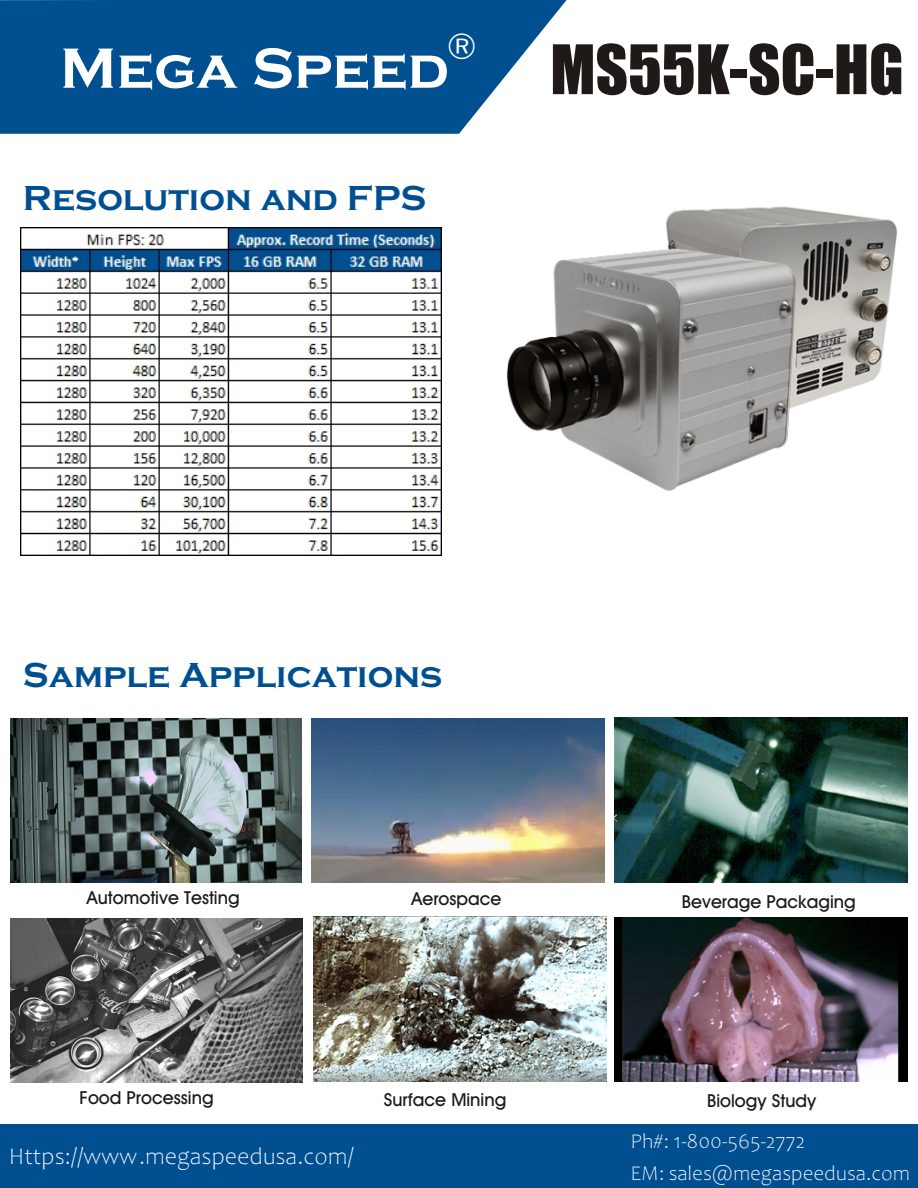
<style>
.page{position:relative;width:918px;height:1188px;background:#fff}
.page>*{position:absolute;margin:0;border:0;box-sizing:border-box;transform-origin:0 0}
.t1{font:63px "Impact";color:#1f1a17}
.t2{font:700 58.65px "Copperplate Gothic";color:#fff}
.t3{font:700 36px "Copperplate Gothic";color:#004f91}
.t4{font:36px "Avant Garde Bk BT";color:#fff}
.t5{font:300 24px "Candara";color:#fff}
.t6{font:300 21px/32.1px "Candara";color:#fff}
.t7{font:18px "Avant Garde Md BT";color:#1f1a17}
</style>
<div class="page">
<img style="left:388px;top:206px;width:510px;height:285px">
<img style="left:614px;top:918px;width:293px;height:163px">
<img style="left:313px;top:917px;width:293px;height:165px">
<div style="left:0;top:1124px;width:918px;height:64px;background:#004f91"></div>
<svg style="left:0;top:0;width:567px;height:134px;background:#175e9a"></svg>
<img style="left:20px;top:228px;width:422px;height:328px">
<img style="left:10px;top:918px;width:292px;height:165px">
<img style="left:312px;top:719px;width:292px;height:163px">
<img style="left:10px;top:718px;width:292px;height:164px">
<img style="left:615px;top:718px;width:292px;height:165px">
<h3 class="t4" style="left:447px;top:32px;width:31px">®</h3>
<h2 class="t2" style="left:60px;top:33px;width:391px">Mega Speed</h2>
<h3 class="t3" style="left:23px;top:177px;width:405px">Resolution and FPS</h3>
<h1 class="t1" style="left:550px;top:44px;width:355px">MS55K-SC-HG</h1>
<h3 class="t3" style="left:23px;top:653px;width:421px">Sample Applications</h3>
<p class="t7" style="left:87px;top:891px;width:154px">Automotive Testing</p>
<p class="t7" style="left:412px;top:891px;width:91px">Aerospace</p>
<p class="t7" style="left:682px;top:894px;width:175px">Beverage Packaging</p>
<p class="t7" style="left:79px;top:1090px;width:136px">Food Processing</p>
<h3 class="t5" style="left:9px;top:1146px;width:346px">Https://www.megaspeedusa.com/</h3>
<p class="t7" style="left:384px;top:1093px;width:124px">Surface Mining</p>
<p class="t7" style="left:707px;top:1094px;width:111px">Biology Study</p>
<p class="t6" style="left:630px;top:1128px;width:281px">Ph#: 1-800-565-2772<br>EM: sales@megaspeedusa.com</p>
</div>
